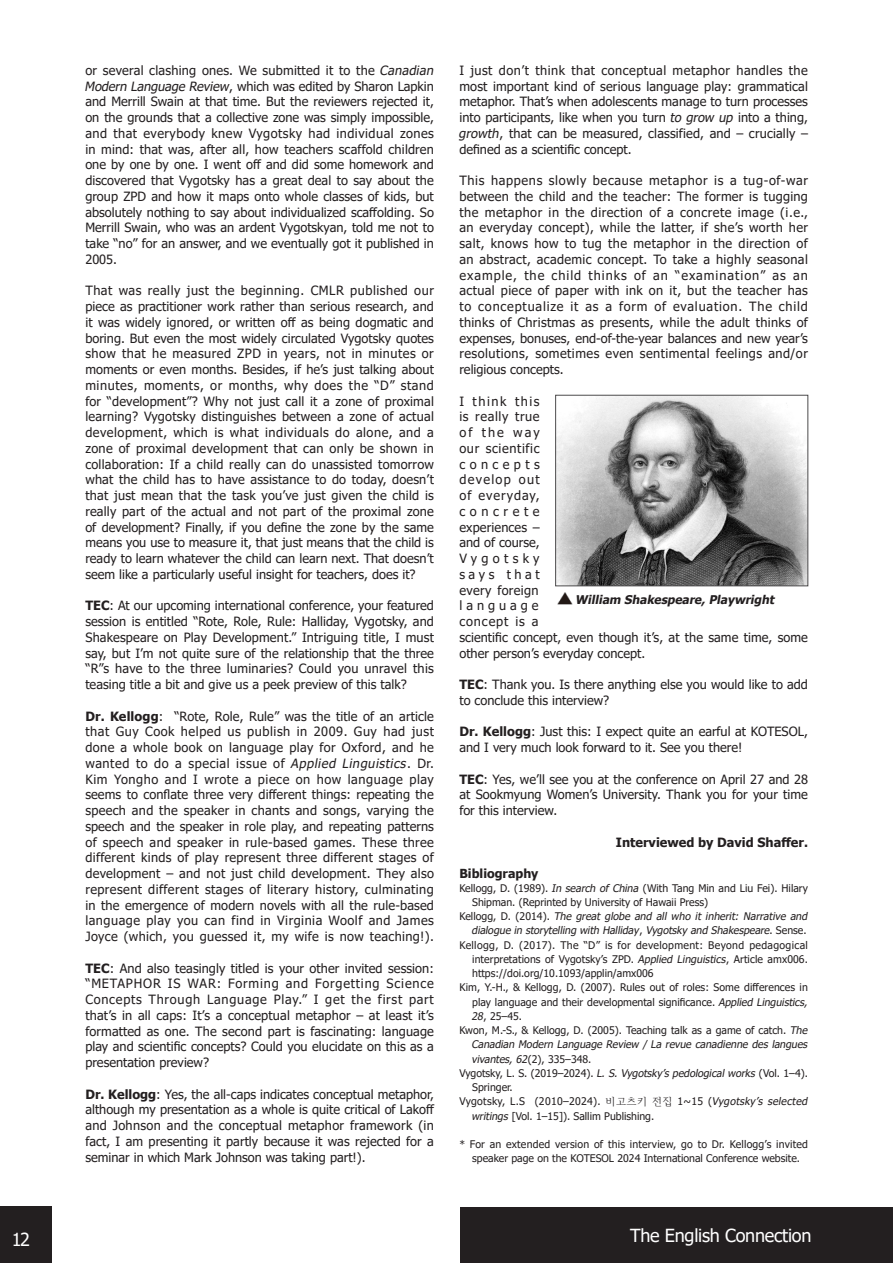
<style>
.page{position:relative;width:893px;height:1263px;background:#fff}
.page>*{position:absolute;margin:0;border:0;box-sizing:border-box;transform-origin:0 0}
.t1{font:18px "Tahoma";letter-spacing:-.015em;color:#fff}
.t2{font:12.75px/15.8px "Tahoma";color:#231f20;text-align:justify}
.t3{font:12.75px/15.8px "Tahoma";letter-spacing:.045em;color:#231f20}
.t4{font:700 12.75px "Tahoma";color:#231f20}
.t5{font:700 12.45px "Tahoma";color:#231f20}
.t6{font:italic 700 12px "Tahoma";color:#231f20}
.t7{font:10.5px/14.2px "Tahoma";color:#231f20}
.t8{font:italic 10.5px/14.2px "Tahoma";color:#231f20}
.t9{font:10.5px "Tahoma";letter-spacing:.02em;color:#231f20}
.t10{font:10.5px "Tahoma";letter-spacing:.035em;color:#231f20}
.t11{font:10.5px "Tahoma";letter-spacing:.03em;color:#231f20}
.s1{font-style:italic}
.s2{font-weight:700}
.s3{font-style:normal}
.s4{font-family:"HCR Batang"}
</style>
<div class="page">
<div style="left:0;top:1206px;width:51px;height:57px;background:#231f20"></div>
<div style="left:461px;top:1208px;width:432px;height:55px;background:#231f20"></div>
<img style="left:557px;top:593px;width:15px;height:11px">
<img style="left:558px;top:397px;width:248px;height:187px">
<div style="left:556px;top:395px;width:252px;height:191px;border:1px solid #4c4b4c"></div>
<p class="t2" style="left:85px;top:63px;width:353px;text-align:left">or several clashing ones. We submitted it to the <span class="s1">Canadian Modern Language Review</span>, which was edited by Sharon Lapkin and Merrill Swain at that time. But the reviewers rejected it, on the grounds that a collective zone was simply impossible, and that everybody knew Vygotsky had individual zones in mind: that was, after all, how teachers scaffold children one by one by one. I went off and did some homework and discovered that Vygotsky has a great deal to say about the group ZPD and how it maps onto whole classes of kids, but absolutely nothing to say about individualized scaffolding. So Merrill Swain, who was an ardent Vygotskyan, told me not to take “no” for an answer, and we eventually got it published in 2005.</p>
<p class="t2" style="left:85px;top:283px;width:350px">That was really just the beginning. CMLR published our piece as practitioner work rather than serious research, and it was widely ignored, or written off as being dogmatic and boring. But even the most widely circulated Vygotsky quotes show that he measured ZPD in years, not in minutes or moments or even months. Besides, if he’s just talking about minutes, moments, or months, why does the “D” stand for “development”? Why not just call it a zone of proximal learning? Vygotsky distinguishes between a zone of actual development, which is what individuals do alone, and a zone of proximal development that can only be shown in collaboration: If a child really can do unassisted tomorrow what the child has to have assistance to do today, doesn’t that just mean that the task you’ve just given the child is really part of the actual and not part of the proximal zone of development? Finally, if you define the zone by the same means you use to measure it, that just means that the child is ready to learn whatever the child can learn next. That doesn’t seem like a particularly useful insight for teachers, does it?</p>
<p class="t2" style="left:85px;top:598px;width:350px"><span class="s2">TEC</span>: At our upcoming international conference, your featured session is entitled “Rote, Role, Rule: Halliday, Vygotsky, and Shakespeare on Play Development.” Intriguing title, I must say, but I’m not quite sure of the relationship that the three “R”s have to the three luminaries? Could you unravel this teasing title a bit and give us a peek preview of this talk?</p>
<p class="t2" style="left:85px;top:709px;width:350px"><span class="s2">Dr. Kellogg</span>: “Rote, Role, Rule” was the title of an article that Guy Cook helped us publish in 2009. Guy had just done a whole book on language play for Oxford, and he wanted to do a special issue of <span class="s1">Applied Linguistics</span>. Dr.<br>Kim Yongho and I wrote a piece on how language play seems to conflate three very different things: repeating the speech and the speaker in chants and songs, varying the speech and the speaker in role play, and repeating patterns of speech and speaker in rule-based games. These three different kinds of play represent three different stages of development – and not just child development. They also represent different stages of literary history, culminating in the emergence of modern novels with all the rule-based language play you can find in Virginia Woolf and James Joyce (which, you guessed it, my wife is now teaching!).</p>
<p class="t2" style="left:85px;top:961px;width:350px"><span class="s2">TEC</span>: And also teasingly titled is your other invited session: “METAPHOR IS WAR: Forming and Forgetting Science Concepts Through Language Play.” I get the first part that’s in all caps: It’s a conceptual metaphor – at least it’s formatted as one. The second part is fascinating: language play and scientific concepts? Could you elucidate on this as a presentation preview?</p>
<p class="t2" style="left:85px;top:1087px;width:350px"><span class="s2">Dr. Kellogg</span>: Yes, the all-caps indicates conceptual metaphor, although my presentation as a whole is quite critical of Lakoff and Johnson and the conceptual metaphor framework (in fact, I am presenting it partly because it was rejected for a seminar in which Mark Johnson was taking part!).</p>
<p class="t2" style="left:459px;top:63px;width:351px">I just don’t think that conceptual metaphor handles the most important kind of serious language play: grammatical metaphor. That’s when adolescents manage to turn processes into participants, like when you turn <span class="s1">to grow up</span> into a thing, <span class="s1">growth</span>, that can be measured, classified, and – crucially – defined as a scientific concept.</p>
<p class="t2" style="left:459px;top:173px;width:350px">This happens slowly because metaphor is a tug-of-war between the child and the teacher: The former is tugging the metaphor in the direction of a concrete image (i.e., an everyday concept), while the latter, if she’s worth her salt, knows how to tug the metaphor in the direction of an abstract, academic concept. To take a highly seasonal example, the child thinks of an “examination” as an actual piece of paper with ink on it, but the teacher has to conceptualize it as a form of evaluation. The child thinks of Christmas as presents, while the adult thinks of expenses, bonuses, end-of-the-year balances and new year’s resolutions, sometimes even sentimental feelings and/or religious concepts.</p>
<p class="t3" style="left:459px;top:394px;width:350px">I think this<br>is really true<br>of the way<br>our scientific<br>concepts<br>develop out<br>of everyday,<br>concrete<br>experiences –<br>and of course,<br>Vygotsky<br>says that<br>every foreign<br>language<br>concept is a<br>scientific concept, even though it’s, at the same time, some other person’s everyday concept.</p>
<p class="t2" style="left:459px;top:677px;width:350px"><span class="s2">TEC</span>: Thank you. Is there anything else you would like to add to conclude this interview?</p>
<p class="t2" style="left:459px;top:724px;width:350px"><span class="s2">Dr. Kellogg</span>: Just this: I expect quite an earful at KOTESOL, and I very much look forward to it. See you there!</p>
<p class="t2" style="left:459px;top:772px;width:350px"><span class="s2">TEC</span>: Yes, we’ll see you at the conference on April 27 and 28 at Sookmyung Women’s University. Thank you for your time for this interview.</p>
<p class="t4" style="left:616px;top:833px;width:194px">Interviewed by David Shaffer.</p>
<p class="t5" style="left:459px;top:865px;width:81px">Bibliography</p>
<p class="t7" style="left:459px;top:881px;width:350px">Kellogg, D. (1989). <span class="s1">In search of China</span> (With Tang Min and Liu Fei). Hilary</p>
<p class="t7" style="left:472px;top:895px;width:237px">Shipman. (Reprinted by University of Hawaii Press)</p>
<p class="t8" style="left:459px;top:910px;width:352px"><span class="s3">Ke l l o g g , D . ( 2 0 1 4 ) .</span> The great globe and all who it inherit: Narrative and</p>
<p class="t8" style="left:471px;top:924px;width:337px">dialogue in storytelling with Halliday<span class="s3">,</span> Vygotsky and Shakespeare<span class="s3">. S e n s e .</span></p>
<p class="t10" style="left:459px;top:938px;width:350px">Kellogg, D. (2017). The “D” is for development: Beyond pedagogical</p>
<p class="t7" style="left:472px;top:952px;width:337px">interpretations of Vygotsky’s ZPD. <span class="s1">Applied Linguistics</span>, Article amx006. https://doi.org/10.1093/applin/amx006</p>
<p class="t7" style="left:459px;top:981px;width:350px">Kim, Y.-H., &amp; Kellogg, D. (2007). Rules out of roles: Some differences in</p>
<p class="t7" style="left:471px;top:995px;width:340px">play language and their developmental significance. <span class="s1">Applied Linguistics,<br>28</span>, 25–45.</p>
<p class="t7" style="left:459px;top:1024px;width:352px">Kwon, M.-S., &amp; Kellogg, D. (2005). Teaching talk as a game of catch. <span class="s1">The</span></p>
<p class="t8" style="left:471px;top:1038px;width:340px">Canadian Modern Language Review / La revue canadienne des langues vivantes,62<span class="s3">(2), 335–348.</span></p>
<p class="t7" style="left:459px;top:1066px;width:350px">Vygotsky, L. S. (2019–2024). <span class="s1">L. S. Vygotsky’s pedological works</span> (Vol. 1–4).</p>
<p class="t7" style="left:472px;top:1081px;width:42px">Springer.</p>
<p class="t11" style="left:459px;top:1094px;width:352px">Vygotsky, L.S (2010–2024). <span class="s4">비고츠키 전집</span> 1~15 (<span class="s1">Vygotsky’s selected</span></p>
<p class="t7" style="left:471px;top:1109px;width:184px"><span class="s1">writings</span> [Vol. 1–15]). Sallim Publishing.</p>
<p class="t9" style="left:459px;top:1137px;width:350px">* For an extended version of this interview, go to Dr. Kellogg’s invited</p>
<p class="t7" style="left:472px;top:1152px;width:329px">speaker page on the KOTESOL 2024 International Conference website.</p>
<p class="t6" style="left:575px;top:591px;width:203px">William Shakespeare,Playwright</p>
<p class="t1" style="left:12px;top:1227px;width:20px">12</p>
<p class="t1" style="left:630px;top:1223px;width:183px">The English Connection</p>
</div>
